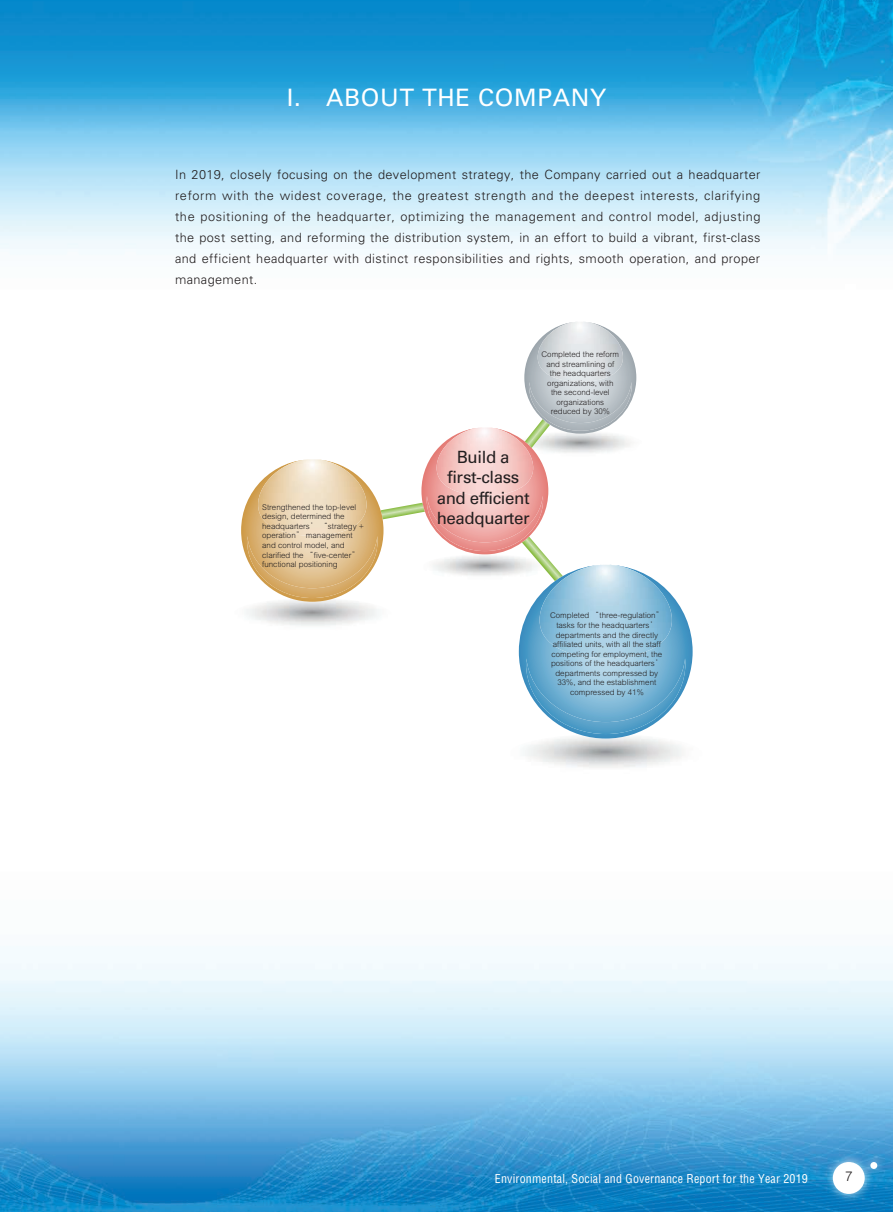
<style>
.page{position:relative;width:893px;height:1212px;background:#fff}
.page>*{position:absolute;margin:0;border:0;box-sizing:border-box;transform-origin:0 0}
.t1{font:24px "Univers LT Std";letter-spacing:.03em;color:#fff}
.t2{font:16.8px/20.2px "Univers LT";letter-spacing:-.025em;color:#231f20;text-align:center}
.t3{font:300 13.5px "Helvetica LT Std";color:#231f20}
.t4{font:300 12.75px/21px "Univers LT Std";letter-spacing:.03em;color:#231f20;text-align:justify}
.t5{font:condensed 12px "Helvetica LT Std";letter-spacing:.015em;color:#fff}
.t6{font:7.95px/9.6px "M Hei HK Light B5 pc H";color:#231f20;text-align:center}
</style>
<div class="page">
<img style="left:0;top:0;width:893px;height:1212px">
<div style="left:823px;top:1152px;width:51px;height:51px;background:#fff;opacity:.75"></div>
<div style="left:833px;top:1162px;width:32px;height:32px;background:#fff;border-radius:50%"></div>
<div style="left:861px;top:1153px;width:25px;height:25px;background:#fff;opacity:.75"></div>
<div style="left:870px;top:1162px;width:7px;height:7px;background:#fff;border-radius:50%"></div>
<img style="left:233px;top:599px;width:8px;height:32px">
<img style="left:509px;top:735px;width:193px;height:39px">
<svg style="left:241px;top:322px;width:452px;height:416px"></svg>
<h1 class="t1" style="left:287px;top:84px;width:321px">I. ABOUT THE COMPANY</h1>
<p class="t4" style="left:175px;top:164px;width:587px">In 2019, closely focusing on the development strategy, the Company carried out a headquarter reform with the widest coverage, the greatest strength and the deepest interests, clarifying the positioning of the headquarter, optimizing the management and control model, adjusting the post setting, and reforming the distribution system, in an effort to build a vibrant, first-class and efficient headquarter with distinct responsibilities and rights, smooth operation, and proper management.</p>
<p class="t6" style="left:262px;top:502px;width:103px;text-align:left">Strengthened the top-level design, determined the headquarters’ “strategy + operation” management and control model, and clarified the “five-center” functional positioning</p>
<p class="t6" style="left:541px;top:349px;width:79px">Completed the reform and streamlining of the headquarters organizations, with the second-level organizations reduced by 30%</p>
<h2 class="t2" style="left:437px;top:447px;width:94px">Build a first-class and efficient headquarter</h2>
<p class="t6" style="left:550px;top:611px;width:115px">Completed “three-regulation” tasks for the headquarters’ departments and the directly affiliated units, with all the staff competing for employment, the positions of the headquarters’ departments compressed by<br>33%, and the establishment compressed by 41%</p>
<h3 class="t5" style="left:495px;top:1171px;width:315px">Environmental, Social and Governance Report for the Year 2019</h3>
<h3 class="t3" style="left:845px;top:1168px;width:9px">7</h3>
</div>
